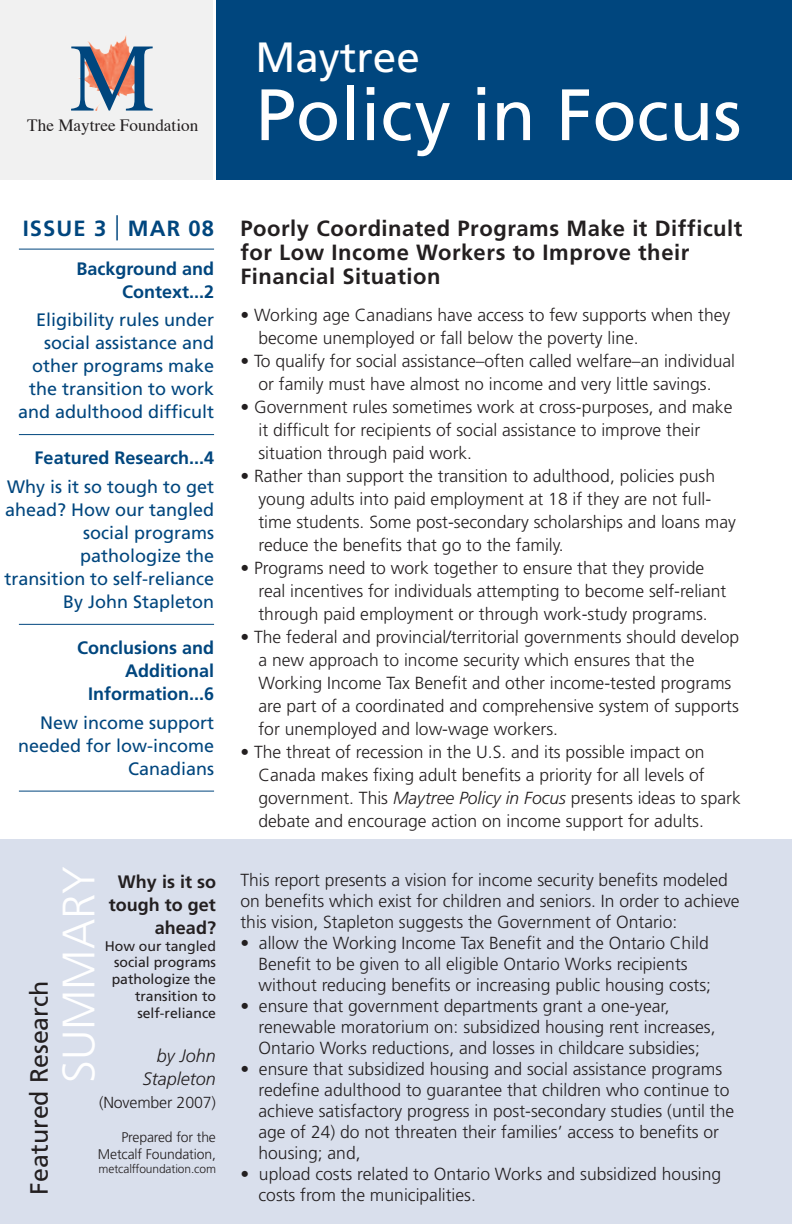
<style>
.page{position:relative;width:792px;height:1224px;background:#fff}
.page>*{position:absolute;margin:0;border:0;box-sizing:border-box;transform-origin:0 0}
.t1{font:72.6px "Frutiger";color:#fff}
.BODY{font:300 45.4px "Frutiger";color:#fff}
.t2{font:42.2px "Frutiger";color:#fff}
.BODY-2{font:25px "Frutiger";color:#231f20}
.Cover_Title{font:700 22px/24px "Frutiger";letter-spacing:.025em;color:#231f20}
.Issue_number___date{font:700 22px "Frutiger";color:#00467e}
.Content_description{font:18px/23px "Frutiger";color:#00467e;text-align:right}
.Content_heading{font:700 18px/23px "Frutiger";color:#00467e;text-align:right}
.Featured_research_ti{font:700 18px/23px "Frutiger";color:#231f20;text-align:right}
.Featured_research_au{font:italic 300 18px/23px "Frutiger";color:#231f20;text-align:right}
.BODY-3{font:300 17.6px/23px "Frutiger";color:#231f20}
.BODY-4{font:17.2px "Times";color:#231f20}
.Featured_research_au-2{font:300 16px "Frutiger";letter-spacing:-.01em;color:#231f20}
.Featured_research_ti-2{font:14px/16.8px "Frutiger";color:#231f20;text-align:right}
.Featured_research_au-3{font:300 14px/16.8px "Frutiger";letter-spacing:-.01em;color:#231f20;text-align:right}
.Featured_research_au-4{font:300 12px "Frutiger";letter-spacing:-.01em;color:#231f20}
.s1{font-weight:300;font-size:33px}
.s2{font-style:italic}
</style>
<div class="page">
<div style="left:0;top:839px;width:792px;height:385px;background:#d9dfec"></div>
<hr style="left:19px;top:249px;width:195px;height:1px;background:#00467e">
<hr style="left:19px;top:434px;width:195px;height:1px;background:#00467e">
<hr style="left:19px;top:624px;width:195px;height:1px;background:#00467e">
<hr style="left:19px;top:791px;width:195px;height:1px;background:#00467e">
<div style="left:216px;top:0;width:576px;height:180px;background:#00467e"></div>
<div style="left:0;top:0;width:213px;height:180px;background:#eeeeef"></div>
<img style="left:81px;top:35px;width:45px;height:12px">
<svg style="left:71px;top:47px;width:82px;height:64px"></svg>
<p class="BODY-4" style="left:27px;top:109px;width:173px">The Maytree Foundation</p>
<p class="Issue_number___date" style="left:23px;top:215px;width:193px">iss ue 3 <span class="s1">|</span> mar 08</p>
<p class="Content_heading" style="left:76px;top:257px;width:139px">Background and<br>Context...2</p>
<p class="Content_description" style="left:18px;top:308px;width:198px">Eligibility rules under social assistance and other programs make the transition to work and adulthood difficult</p>
<p class="Content_heading" style="left:35px;top:446px;width:181px">Featured Research...4</p>
<p class="Content_description" style="left:4px;top:475px;width:211px">Why is it so tough to get ahead? How our tangled social programs pathologize the transition to self-reliance<br>By John Stapleton</p>
<p class="Content_heading" style="left:77px;top:636px;width:138px">Conclusions and<br>Additional<br>Information...6</p>
<p class="Content_description" style="left:18px;top:711px;width:198px">New income support needed for low-income<br>Canadians</p>
<p class="BODY-2" style="left:24px;top:1194px;width:215px;rotate:-90deg">Featured Research</p>
<p class="BODY" style="left:53px;top:1083px;width:218px;rotate:-90deg">SUMMARY</p>
<p class="Featured_research_ti" style="left:109px;top:870px;width:109px">Why is it so tough to get ahead?</p>
<p class="Featured_research_ti-2" style="left:105px;top:937px;width:113px">How our tangled social programs pathologize the transition to self-reliance</p>
<p class="Featured_research_au" style="left:143px;top:1045px;width:75px">by John<br>Stapleton</p>
<p class="Featured_research_au-2" style="left:99px;top:1094px;width:118px">(November 2007)</p>
<p class="Featured_research_au-3" style="left:98px;top:1129px;width:120px">Prepared for the<br>Metcalf Foundation,</p>
<p class="Featured_research_au-4" style="left:99px;top:1162px;width:119px">metcalffoundation.com</p>
<p class="t2" style="left:256px;top:32px;width:166px">Maytree</p>
<p class="t1" style="left:256px;top:72px;width:488px">Policy in Focus</p>
<p class="Cover_Title" style="left:240px;top:216px;width:503px">Poorly Coordinated Programs Make it Difficult for Low Income Workers to Improve their<br>Financial Situation</p>
<p class="BODY-3" style="left:258px;top:303px;width:473px;text-indent:-18px">• Working age Canadians have access to few supports when they become unemployed or fall below the poverty line.</p>
<p class="BODY-3" style="left:240px;top:349px;width:496px;text-align:center">• To qualify for social assistance–often called welfare–an individual or family must have almost no income and very little savings.</p>
<p class="BODY-3" style="left:258px;top:395px;width:475px;text-indent:-18px">• Government rules sometimes work at cross-purposes, and make it difficult for recipients of social assistance to improve their situation through paid work.</p>
<p class="BODY-3" style="left:258px;top:464px;width:479px;text-indent:-18px">• Rather than support the transition to adulthood, policies push young adults into paid employment at 18 if they are not full&shy;time students. Some post-secondary scholarships and loans may reduce the benefits that go to the family.</p>
<p class="BODY-3" style="left:258px;top:556px;width:469px;text-indent:-18px">• Programs need to work together to ensure that they provide real incentives for individuals attempting to become self-reliant through paid employment or through work-study programs.</p>
<p class="BODY-3" style="left:258px;top:625px;width:482px;text-indent:-18px">• The federal and provincial/territorial governments should develop a new approach to income security which ensures that the Working Income Tax Benefit and other income-tested programs are part of a coordinated and comprehensive system of supports for unemployed and low-wage workers.</p>
<p class="BODY-3" style="left:258px;top:740px;width:484px;text-indent:-18px">• The threat of recession in the U.S. and its possible impact on Canada makes fixing adult benefits a priority for all levels of government. This <span class="s2">Maytree Policy in Focus</span> presents ideas to spark debate and encourage action on income support for adults.</p>
<p class="BODY-3" style="left:240px;top:870px;width:501px;line-height:21px">This report presents a vision for income security benefits modeled on benefits which exist for children and seniors. In order to achieve this vision, Stapleton suggests the Government of Ontario:</p>
<p class="BODY-3" style="left:258px;top:933px;width:454px;line-height:21px;text-indent:-18px">• allow the Working Income Tax Benefit and the Ontario Child<br>Benefit to be given to all eligible Ontario Works recipients without reducing benefits or increasing public housing costs;</p>
<p class="BODY-3" style="left:258px;top:996px;width:459px;line-height:21px;text-indent:-18px">• ensure that government departments grant a one-year, renewable moratorium on: subsidized housing rent increases,<br>Ontario Works reductions, and losses in childcare subsidies;</p>
<p class="BODY-3" style="left:258px;top:1059px;width:477px;line-height:21px;text-indent:-18px">• ensure that subsidized housing and social assistance programs redefine adulthood to guarantee that children who continue to achieve satisfactory progress in post-secondary studies (until the age of 24) do not threaten their families’ access to benefits or housing; and,</p>
<p class="BODY-3" style="left:258px;top:1164px;width:464px;line-height:21px;text-indent:-18px">• upload costs related to Ontario Works and subsidized housing costs from the municipalities.</p>
</div>
